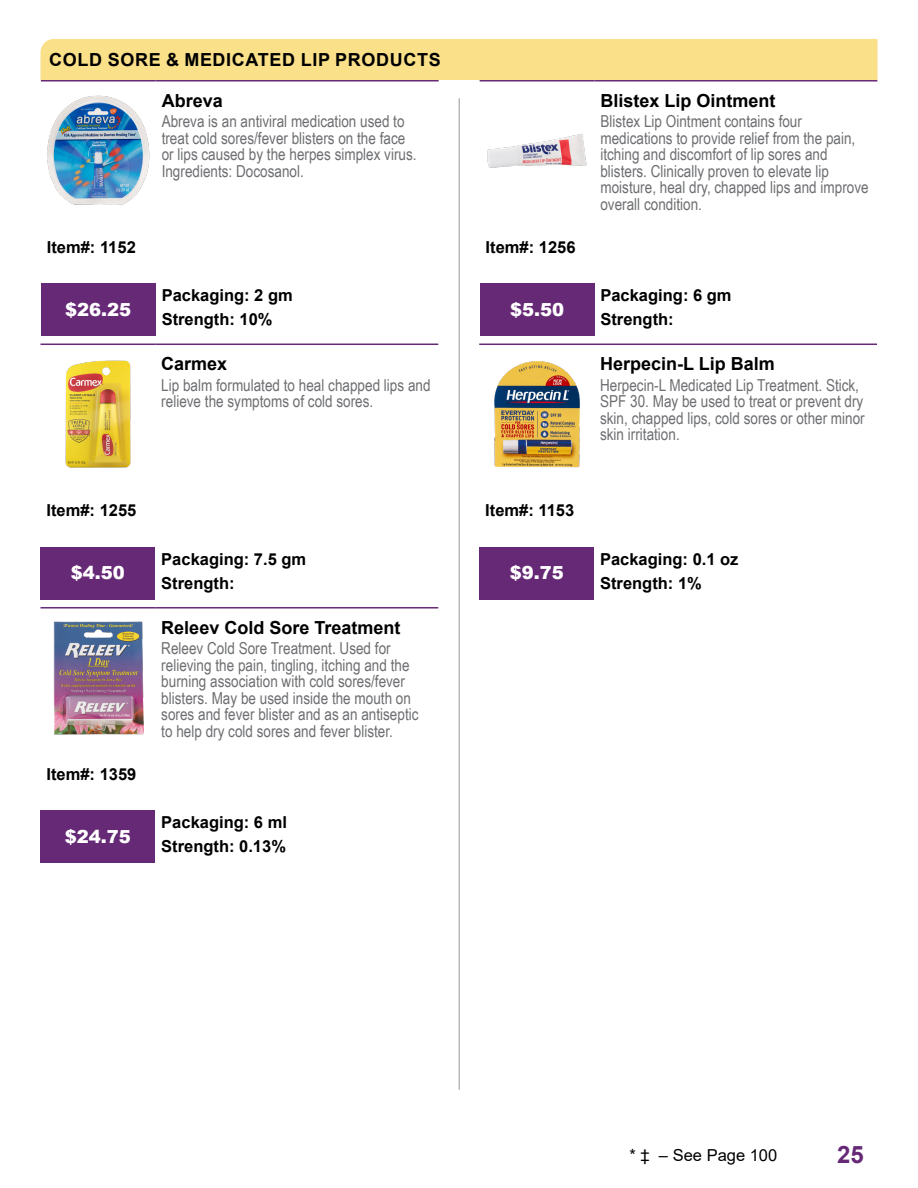
<style>
.page{position:relative;width:918px;height:1188px;background:#fff}
.page>*{position:absolute;margin:0;border:0;box-sizing:border-box;transform-origin:0 0}
.t1{font:700 24px "Arial";color:#662976}
.t2{font:700 18px "Arial";color:#000}
.t3{font:700 18px "Arial";letter-spacing:.035em;color:#000}
.t4{font:900 18px "Arial";color:#fff}
.t5{font:16.5px/16.5px "Arial Narrow";color:#6d6e71}
.t6{font:700 16.5px "Arial";color:#000}
.t7{font:16.5px "Arial";color:#000}
</style>
<div class="page">
<hr style="left:459px;top:98px;width:1px;height:992px;background:#939598">
<div style="left:41px;top:283px;width:115px;height:53px;background:#662976"></div>
<hr style="left:41px;top:80px;width:115px;height:2px;background:#662976">
<hr style="left:156px;top:80px;width:283px;height:2px;background:#662976">
<img style="left:47px;top:95px;width:103px;height:110px">
<div style="left:480px;top:283px;width:114px;height:53px;background:#662976"></div>
<hr style="left:480px;top:80px;width:114px;height:2px;background:#662976">
<hr style="left:594px;top:80px;width:283px;height:2px;background:#662976">
<img style="left:487px;top:133px;width:100px;height:35px">
<div style="left:40px;top:547px;width:115px;height:52px;background:#662976"></div>
<hr style="left:40px;top:344px;width:115px;height:1px;background:#662976">
<hr style="left:155px;top:344px;width:283px;height:1px;background:#662976">
<img style="left:65px;top:360px;width:66px;height:108px">
<div style="left:479px;top:547px;width:115px;height:52px;background:#662976"></div>
<hr style="left:479px;top:344px;width:115px;height:1px;background:#662976">
<hr style="left:594px;top:344px;width:283px;height:1px;background:#662976">
<img style="left:494px;top:361px;width:86px;height:107px">
<div style="left:40px;top:810px;width:115px;height:53px;background:#662976"></div>
<hr style="left:40px;top:607px;width:115px;height:2px;background:#662976">
<hr style="left:155px;top:607px;width:283px;height:2px;background:#662976">
<img style="left:53px;top:621px;width:90px;height:113px">
<div style="left:41px;top:39px;width:837px;height:41px;background:#fae089"></div>
<h3 class="t3" style="left:49px;top:47px;width:393px">COLD SORE &amp; MEDICATED LIP PRODUCTS</h3>
<p class="t2" style="left:162px;top:88px;width:63px">Abreva</p>
<p class="t5" style="left:162px;top:113px;width:256px">Abreva is an antiviral medication used to treat cold sores/fever blisters on the face or lips caused by the herpes simplex virus.<br>Ingredients: Docosanol.</p>
<p class="t6" style="left:47px;top:235px;width:90px">Item#: 1152</p>
<p class="t4" style="left:65px;top:296px;width:68px">$26.25</p>
<p class="t6" style="left:162px;top:284px;width:133px">Packaging: 2 gm</p>
<p class="t6" style="left:162px;top:308px;width:112px">Strength: 10%</p>
<p class="t2" style="left:161px;top:351px;width:68px">Carmex</p>
<p class="t5" style="left:161px;top:376px;width:271px">Lip balm formulated to heal chapped lips and relieve the symptoms of cold sores.</p>
<p class="t6" style="left:46px;top:499px;width:91px">Item#: 1255</p>
<p class="t4" style="left:71px;top:560px;width:56px">$4.50</p>
<p class="t6" style="left:47px;top:762px;width:91px">Item#: 1359</p>
<p class="t4" style="left:65px;top:824px;width:68px">$24.75</p>
<p class="t6" style="left:161px;top:547px;width:146px">Packaging: 7.5 gm</p>
<p class="t6" style="left:161px;top:571px;width:75px">Strength:</p>
<p class="t2" style="left:161px;top:615px;width:241px">Releev Cold Sore Treatment</p>
<p class="t5" style="left:161px;top:640px;width:259px">Releev Cold Sore Treatment. Used for relieving the pain, tingling, itching and the burning association with cold sores/fever blisters. May be used inside the mouth on sores and fever blister and as an antiseptic to help dry cold sores and fever blister.</p>
<p class="t6" style="left:161px;top:811px;width:127px">Packaging: 6 ml</p>
<p class="t6" style="left:161px;top:835px;width:126px">Strength: 0.13%</p>
<p class="t6" style="left:486px;top:235px;width:91px">Item#: 1256</p>
<p class="t4" style="left:510px;top:296px;width:56px">$5.50</p>
<p class="t2" style="left:600px;top:88px;width:177px">Blistex Lip Ointment</p>
<p class="t5" style="left:600px;top:113px;width:270px">Blistex Lip Ointment contains four medications to provide relief from the pain, itching and discomfort of lip sores and blisters. Clinically proven to elevate lip moisture, heal dry, chapped lips and improve overall condition.</p>
<p class="t6" style="left:600px;top:284px;width:133px">Packaging: 6 gm</p>
<p class="t6" style="left:600px;top:308px;width:75px">Strength:</p>
<p class="t2" style="left:600px;top:351px;width:176px">Herpecin-L Lip Balm</p>
<p class="t5" style="left:600px;top:376px;width:266px">Herpecin-L Medicated Lip Treatment. Stick, SPF 30. May be used to treat or prevent dry skin, chapped lips, cold sores or other minor skin irritation.</p>
<p class="t6" style="left:485px;top:499px;width:90px">Item#: 1153</p>
<p class="t4" style="left:510px;top:560px;width:56px">$9.75</p>
<p class="t6" style="left:600px;top:547px;width:140px">Packaging: 0.1 oz</p>
<p class="t6" style="left:600px;top:571px;width:103px">Strength: 1%</p>
<p class="t7" style="left:630px;top:1143px;width:149px">* ‡ – See Page 100</p>
<h1 class="t1" style="left:837px;top:1138px;width:28px">25</h1>
</div>
